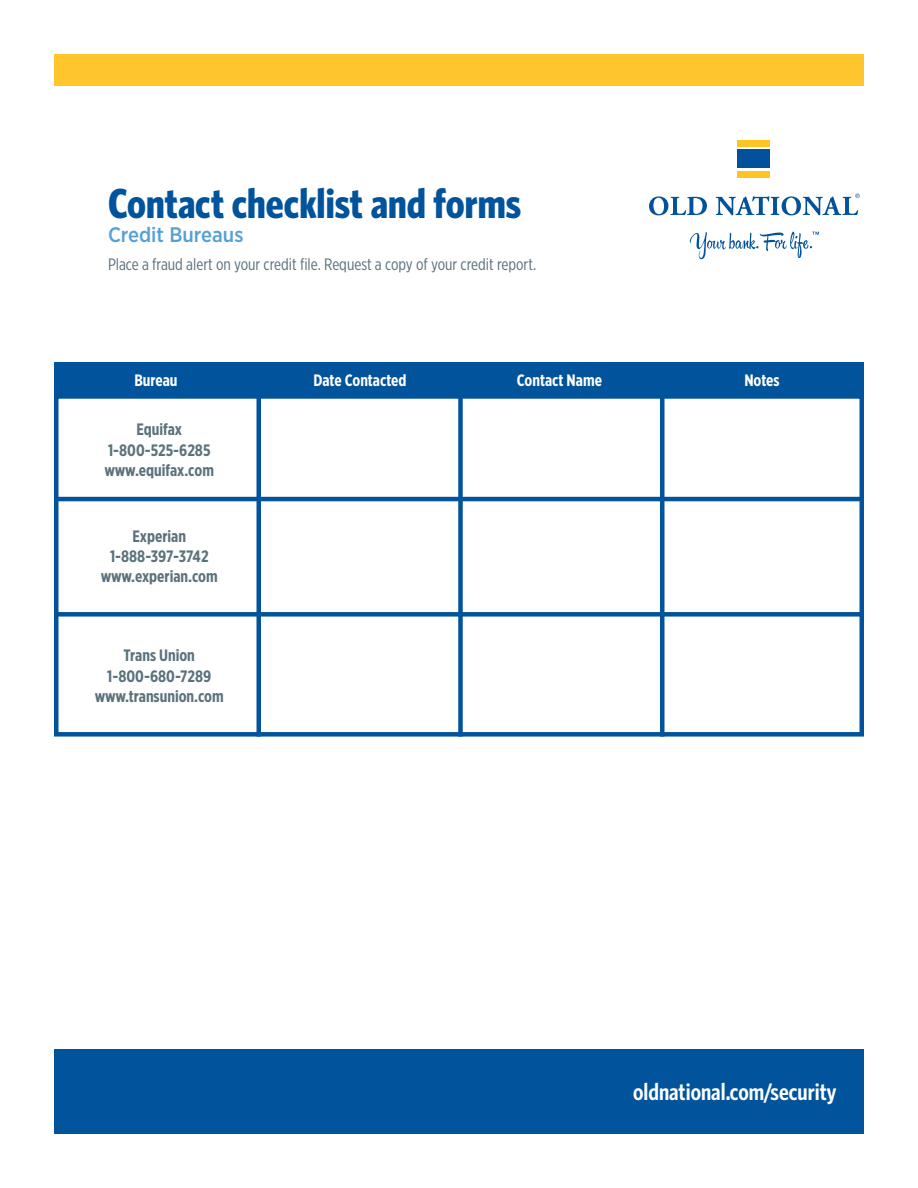
<style>
.page{position:relative;width:918px;height:1188px;background:#fff}
.page>*{position:absolute;margin:0;border:0;box-sizing:border-box;transform-origin:0 0}
.t1{font:700 42px "Whitney Condensed";color:#01539b}
.glance-item{font:600 24px "Whitney Condensed";color:#fff}
.t2{font:500 21px "Gotham Narrow";color:#56a0d5}
.Body{font:700 16.5px "Gotham X Narrow";color:#5b717c}
.Body-2{font:16.5px "Gotham X Narrow";color:#5b717c}
.Body-3{font:700 16.5px "Gotham X Narrow";color:#fff}
</style>
<div class="page">
<div style="left:54px;top:1050px;width:810px;height:84px;background:#01539b"></div>
<svg style="left:690px;top:232px;width:129px;height:27px"></svg>
<svg style="left:649px;top:196px;width:58px;height:19px"></svg>
<div style="left:737px;top:171px;width:33px;height:6px;background:#fec422"></div>
<div style="left:737px;top:150px;width:33px;height:18px;background:#01529a"></div>
<div style="left:737px;top:140px;width:33px;height:6px;background:#fec422"></div>
<svg style="left:716px;top:194px;width:144px;height:21px"></svg>
<div style="left:54px;top:54px;width:810px;height:32px;background:#ffc52d"></div>
<div style="left:55px;top:362px;width:809px;height:37px;background:#01539b"></div>
<div style="left:54px;top:394px;width:810px;height:343px;background:#fff;border:4px solid #01539b"></div>
<div style="left:256px;top:381px;width:5px;height:356px;background:#01539b"></div>
<div style="left:458px;top:381px;width:5px;height:356px;background:#01539b"></div>
<hr style="left:660px;top:381px;width:4px;height:356px;background:#01539b">
<hr style="left:55px;top:497px;width:809px;height:4px;background:#01539b">
<div style="left:55px;top:612px;width:809px;height:5px;background:#01539b"></div>
<h1 class="t1" style="left:108px;top:177px;width:415px">Contact checklist and forms</h1>
<h3 class="t2" style="left:108px;top:222px;width:137px">Credit Bureaus</h3>
<p class="Body-2" style="left:108px;top:255px;width:430px">Place a fraud alert on your credit file. Request a copy of your credit report.</p>
<p class="Body-3" style="left:134px;top:370px;width:45px">Bureau</p>
<p class="Body-3" style="left:313px;top:370px;width:95px">Date Contacted</p>
<p class="Body-3" style="left:517px;top:370px;width:87px">Contact Name</p>
<p class="Body-3" style="left:744px;top:370px;width:37px">Notes</p>
<p class="Body" style="left:136px;top:419px;width:47px">Equifax</p>
<p class="Body" style="left:108px;top:440px;width:104px">1-800-525-6285</p>
<p class="Body" style="left:105px;top:460px;width:111px">www.equifax.com</p>
<p class="Body" style="left:132px;top:526px;width:55px">Experian</p>
<p class="Body" style="left:110px;top:546px;width:100px">1-888-397-3742</p>
<p class="Body" style="left:101px;top:566px;width:119px">www.experian.com</p>
<p class="Body" style="left:124px;top:645px;width:73px">Trans Union</p>
<p class="Body" style="left:107px;top:666px;width:105px">1-800-680-7289</p>
<p class="Body" style="left:95px;top:686px;width:131px">www.transunion.com</p>
<p class="glance-item" style="left:633px;top:1077px;width:205px">oldnational.com/security</p>
</div>
